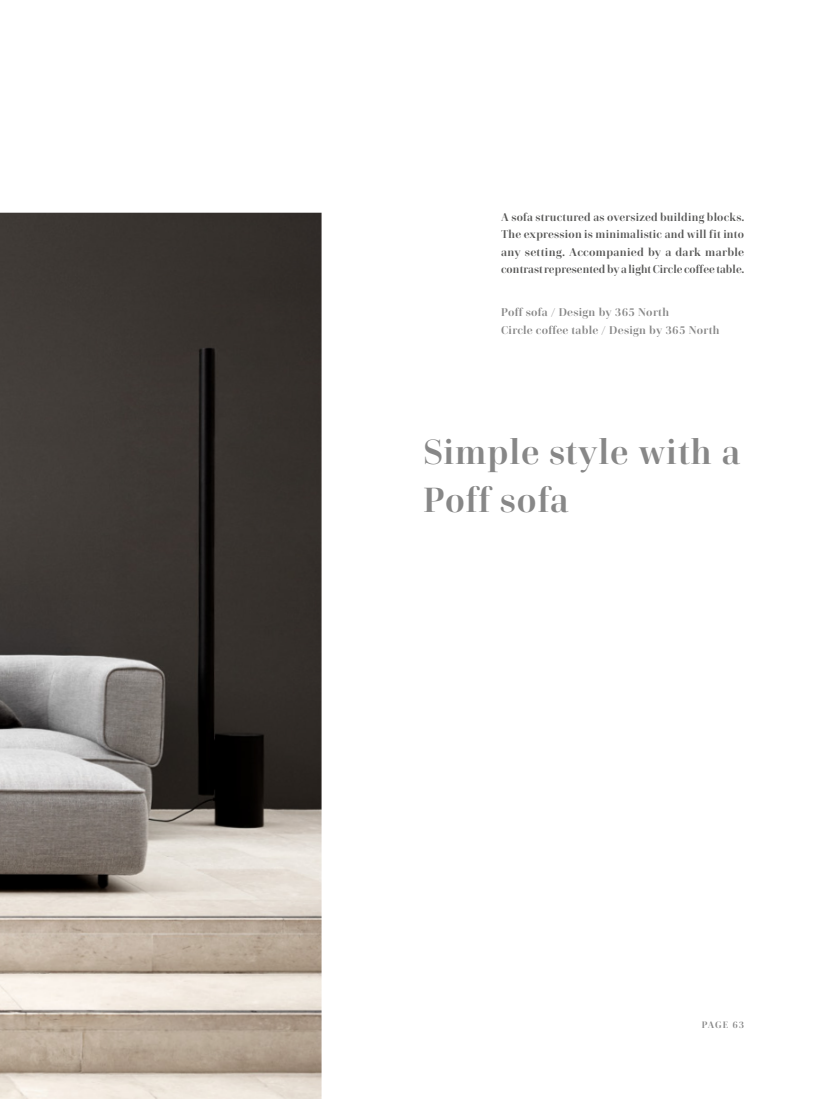
<style>
.page{position:relative;width:815px;height:1099px;background:#fff}
.page>*{position:absolute;margin:0;border:0;box-sizing:border-box;transform-origin:0 0}
.t1{font:700 35px/47.5px "Cardillac";letter-spacing:.03em;color:#878787}
.t2{font:700 11.25px/17.5px "Cardillac";letter-spacing:.01em;color:#575756;text-align:justify}
.t3{font:700 11.25px/17.5px "Cardillac";letter-spacing:.03em;color:#878787}
.t4{font:700 9.38px "Cardillac";letter-spacing:.095em;color:#878787}
</style>
<div class="page">
<img style="left:0;top:213px;width:322px;height:885px">
<p class="t2" style="left:501px;top:208px;width:244px">A sofa structured as oversized building blocks.<br>The expression is minimalistic and will fit into any setting. Accompanied by a dark marble contrast represented by a light Circle coffee table.</p>
<p class="t3" style="left:501px;top:303px;width:220px">Poff sofa / Design by 365 North<br>Circle coffee table / Design by 365 North</p>
<h1 class="t1" style="left:424px;top:428px;width:318px">Simple style with a<br>Poff sofa</h1>
<p class="t4" style="left:702px;top:1018px;width:44px">PAGE 63</p>
</div>
